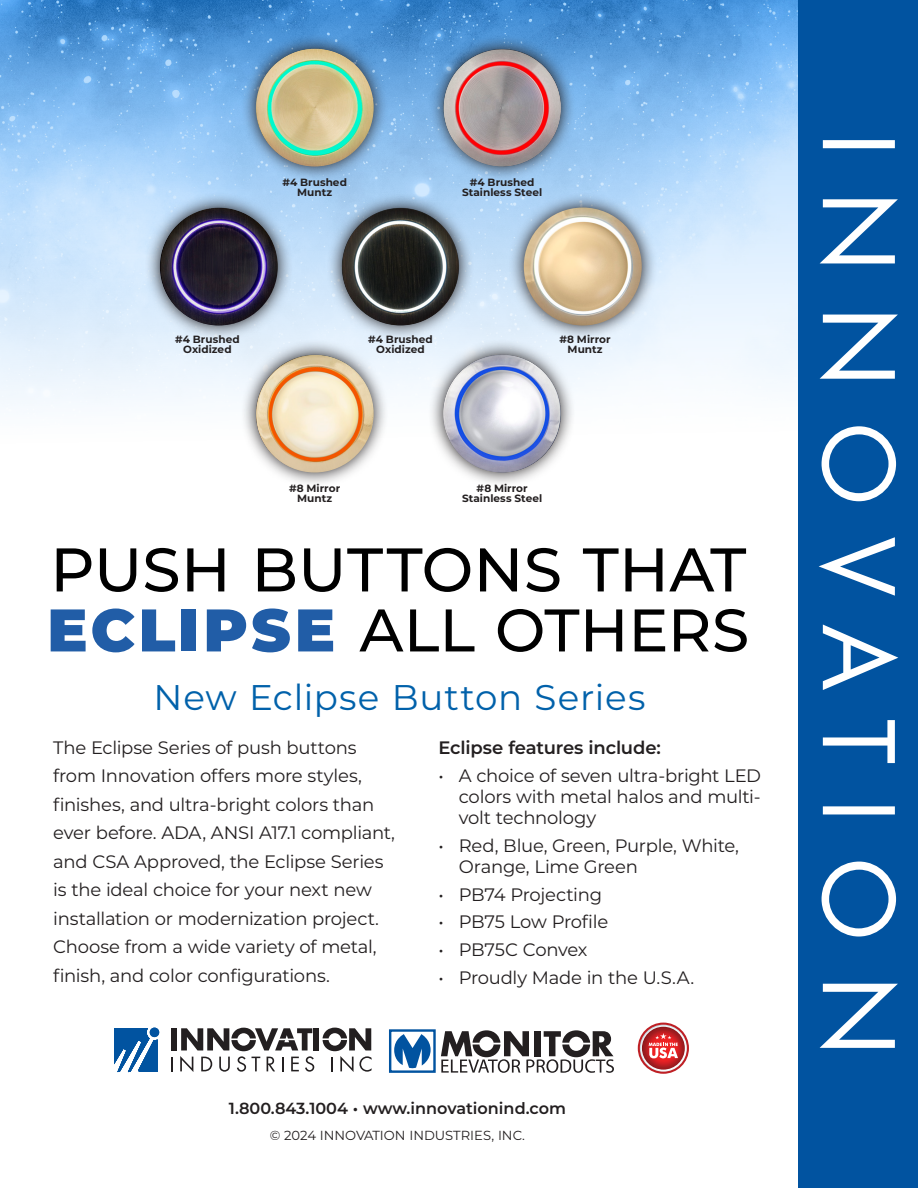
<style>
.page{position:relative;width:918px;height:1188px;background:#fff}
.page>*{position:absolute;margin:0;border:0;box-sizing:border-box;transform-origin:0 0}
.t1{font:500 61.5px "Montserrat";letter-spacing:.005em;color:#000}
.t2{font:500 60px "Montserrat";color:#000}
.t3{font:35.7px "Montserrat";letter-spacing:.025em;color:#0161aa}
.t4{font:18px/28.5px "Montserrat";letter-spacing:-.015em;color:#231f20}
.t5{font:600 18px "Montserrat";letter-spacing:-.01em;color:#231f20}
.t6{font:600 16.05px "Montserrat";color:#231f20}
.t7{font:13.2px "Montserrat";color:#231f20}
.t8{font:700 10.5px/10.5px "Montserrat";letter-spacing:.005em;color:#231f20;text-align:center}
.s1{font-weight:900;color:#215da7}
</style>
<div class="page">
<img style="left:0;top:0;width:798px;height:404px">
<svg style="left:171px;top:1057px;width:1px;height:14px"></svg>
<div style="left:171px;top:1028px;width:6px;height:22px;background:#231f20"></div>
<div style="left:313px;top:1028px;width:6px;height:22px;background:#231f20"></div>
<svg style="left:323px;top:1028px;width:49px;height:44px"></svg>
<svg style="left:180px;top:1028px;width:134px;height:44px"></svg>
<svg style="left:114px;top:1028px;width:44px;height:44px"></svg>
<svg style="left:394px;top:1034px;width:37px;height:34px"></svg>
<div style="left:389px;top:1029px;width:47px;height:44px;border:2px solid #0153a0"></div>
<svg style="left:441px;top:1030px;width:173px;height:43px"></svg>
<svg style="left:638px;top:1023px;width:51px;height:51px"></svg>
<svg style="left:640px;top:1025px;width:47px;height:47px"></svg>
<svg style="left:642px;top:1027px;width:43px;height:43px"></svg>
<svg style="left:649px;top:1033px;width:29px;height:25px"></svg>
<div style="left:798px;top:0;width:120px;height:1188px;background:#0153a0"></div>
<svg style="left:819px;top:140px;width:79px;height:908px"></svg>
<svg style="left:241px;top:33px;width:148px;height:148px;background:#70a3d3"></svg>
<img style="left:256px;top:49px;width:118px;height:117px;border-radius:59px">
<svg style="left:145px;top:192px;width:148px;height:148px;background:#bad0e5"></svg>
<img style="left:160px;top:208px;width:118px;height:118px;border-radius:59px">
<svg style="left:429px;top:34px;width:147px;height:147px;background:#71a3d3"></svg>
<img style="left:443px;top:49px;width:118px;height:117px;border-radius:59px">
<svg style="left:509px;top:192px;width:148px;height:148px;background:#bad0e4"></svg>
<img style="left:524px;top:208px;width:118px;height:118px;border-radius:59px">
<svg style="left:241px;top:339px;width:148px;height:145px"></svg>
<img style="left:256px;top:355px;width:118px;height:117px;border-radius:59px">
<svg style="left:428px;top:339px;width:148px;height:145px"></svg>
<img style="left:443px;top:355px;width:118px;height:117px;border-radius:59px">
<svg style="left:327px;top:193px;width:147px;height:147px;background:#b6cde3"></svg>
<img style="left:342px;top:208px;width:117px;height:118px;border-radius:59px">
<p class="t8" style="left:282px;top:176px;width:66px">#4 Brushed</p>
<p class="t8" style="left:297px;top:187px;width:36px">Muntz</p>
<p class="t8" style="left:462px;top:176px;width:82px">#4 Brushed<br>Stainless Steel</p>
<p class="t8" style="left:175px;top:333px;width:66px">#4 Brushed</p>
<p class="t8" style="left:183px;top:344px;width:50px">Oxidized</p>
<p class="t8" style="left:368px;top:333px;width:66px">#4 Brushed</p>
<p class="t8" style="left:376px;top:344px;width:50px">Oxidized</p>
<p class="t8" style="left:559px;top:333px;width:53px">#8 Mirror<br>Muntz</p>
<p class="t8" style="left:289px;top:482px;width:53px">#8 Mirror</p>
<p class="t8" style="left:297px;top:493px;width:36px">Muntz</p>
<p class="t8" style="left:477px;top:482px;width:53px">#8 Mirror</p>
<p class="t8" style="left:462px;top:493px;width:82px">Stainless Steel</p>
<p class="t1" style="left:50px;top:527px;width:698px">PUSH BUTTONS THAT</p>
<p class="t2" style="left:47px;top:588px;width:703px"><span class="s1">ECLIPSE</span> ALL OTHERS</p>
<p class="t3" style="left:153px;top:672px;width:494px">New Eclipse Button Series</p>
<p class="t4" style="left:53px;top:732px;width:343px">The Eclipse Series of push buttons from Innovation offers more styles, finishes, and ultra-bright colors than ever before. ADA, ANSI A17.1 compliant, and CSA Approved, the Eclipse Series is the ideal choice for your next new installation or modernization project.<br>Choose from a wide variety of metal, finish, and color configurations.</p>
<p class="t5" style="left:439px;top:735px;width:224px">Eclipse features include:</p>
<p class="t4" style="left:459px;top:765px;width:304px;line-height:21px;text-align:justify;text-indent:-20px">• A choice of seven ultra-bright LED colors with metal halos and multi&shy;volt technology</p>
<p class="t4" style="left:459px;top:834px;width:282px;line-height:21px;text-indent:-20px">• Red, Blue, Green, Purple, White,<br>Orange, Lime Green</p>
<p class="t4" style="left:439px;top:879px;width:165px">• PB74 Projecting</p>
<p class="t4" style="left:439px;top:907px;width:171px">• PB75 Low Profile</p>
<p class="t4" style="left:439px;top:935px;width:150px">• PB75C Convex</p>
<p class="t4" style="left:439px;top:963px;width:257px">• Proudly Made in the U.S.A.</p>
<p class="t6" style="left:229px;top:1097px;width:339px">1.800.843.1004 • www.innovationind.com</p>
<p class="t7" style="left:270px;top:1126px;width:257px">© 2024 INNOVATION INDUSTRIES, INC.</p>
</div>
